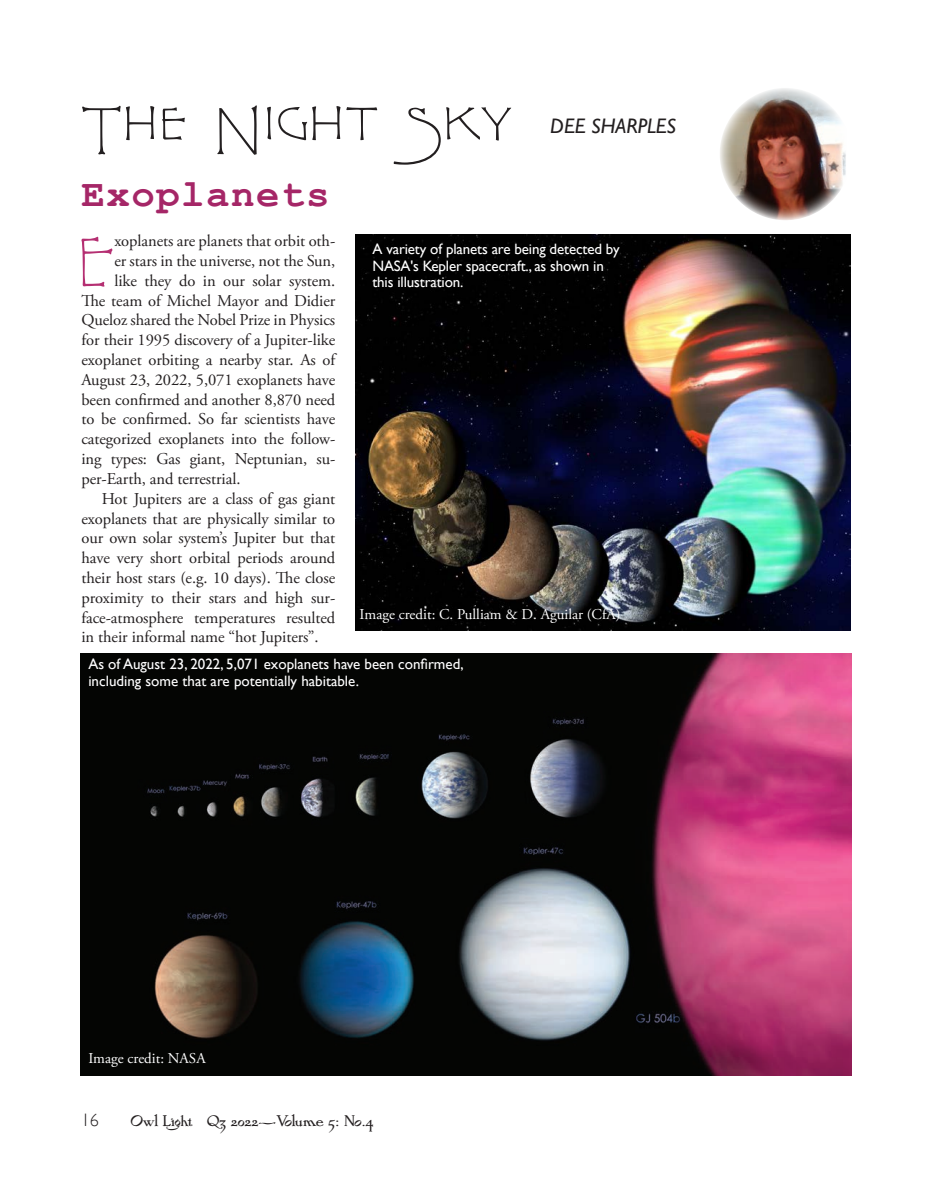
<style>
.page{position:relative;width:932px;height:1202px;background:#fff}
.page>*{position:absolute;margin:0;border:0;box-sizing:border-box;transform-origin:0 0}
.Body_indented_2022{font:92.85px "P22 FLW Terracotta";color:#b52f72}
.ColumnTitle{font:90px "P22 FLW Terracotta";color:#231f20}
.Article_Head_Gill_Sa{font:700 39px "Courier New";letter-spacing:.04em;color:#a52667}
.By_Line{font:italic 21px "Gill Sans";color:#231f20}
.t1{font:300 18px "Gill Sans";color:#231f20}
.Body_indented_2022-2{font:16.5px/19.8px "Adobe Garamond Pro";letter-spacing:-.005em;color:#231f20;text-align:justify}
.t2{font:16.5px "P22 Artsand Crafts Hunter";letter-spacing:-.01em;color:#231f20}
.t3{font:15px/16.5px "Gill Sans";letter-spacing:-.01em;color:#fff}
.Body_indented_2022-3{font:15px "Adobe Garamond Pro";color:#fff}
</style>
<div class="page">
<img style="left:720px;top:88px;width:126px;height:132px">
<img style="left:355px;top:234px;width:495px;height:396px">
<img style="left:81px;top:653px;width:770px;height:422px">
<p class="ColumnTitle" style="left:81px;top:89px;width:433px">The Night Sky</p>
<p class="Article_Head_Gill_Sa" style="left:81px;top:169px;width:250px">Exoplanets</p>
<p class="By_Line" style="left:550px;top:114px;width:127px">DEE SHARPLES</p>
<p class="Body_indented_2022" style="left:78px;top:218px;width:39px">E</p>
<p class="Body_indented_2022-2" style="left:114px;top:232px;width:222px">xoplanets are planets that orbit oth-</p>
<p class="Body_indented_2022-2" style="left:114px;top:251px;width:222px">er stars in the universe, not the Sun,</p>
<p class="Body_indented_2022-2" style="left:114px;top:271px;width:222px">like they do in our solar system.</p>
<p class="Body_indented_2022-2" style="left:81px;top:291px;width:255px">The team of Michel Mayor and Didier</p>
<p class="Body_indented_2022-2" style="left:81px;top:311px;width:255px">Queloz shared the Nobel Prize in Physics</p>
<p class="Body_indented_2022-2" style="left:81px;top:331px;width:255px">for their 1995 discovery of a Jupiter-like</p>
<p class="Body_indented_2022-2" style="left:81px;top:350px;width:255px">exoplanet orbiting a nearby star. As of</p>
<p class="Body_indented_2022-2" style="left:81px;top:370px;width:255px">August 23, 2022, 5,071 exoplanets have</p>
<p class="Body_indented_2022-2" style="left:81px;top:390px;width:255px">been confirmed and another 8,870 need</p>
<p class="Body_indented_2022-2" style="left:81px;top:410px;width:255px">to be confirmed. So far scientists have</p>
<p class="Body_indented_2022-2" style="left:81px;top:430px;width:255px">categorized exoplanets into the follow-</p>
<p class="Body_indented_2022-2" style="left:81px;top:449px;width:255px">ing types: Gas giant, Neptunian, su-</p>
<p class="Body_indented_2022-2" style="left:81px;top:469px;width:160px">per-Earth, and terrestrial.</p>
<p class="Body_indented_2022-2" style="left:81px;top:489px;width:255px;text-indent:20px">Hot Jupiters are a class of gas giant exoplanets that are physically similar to our own solar system’s Jupiter but that have very short orbital periods around their host stars (e.g. 10 days). The close proximity to their stars and high sur&shy;face-atmosphere temperatures resulted in their informal name “hot Jupiters”.</p>
<p class="t3" style="left:372px;top:241px;width:249px">A variety of planets are being detected by<br>NASA's Kepler spacecraft., as shown in this illustration.</p>
<p class="Body_indented_2022-3" style="left:359px;top:605px;width:262px">Image credit: C. Pulliam &amp; D. Aguilar (CfA)</p>
<p class="t3" style="left:88px;top:655px;width:377px">As of August 23, 2022, 5,071 exoplanets have been confirmed, including some that are potentially habitable.</p>
<p class="Body_indented_2022-3" style="left:88px;top:1049px;width:119px">Image credit: NASA</p>
<p class="t1" style="left:81px;top:1105px;width:19px">16</p>
<p class="t2" style="left:130px;top:1111px;width:245px">Owl Light Q3 2022–Volume 5: No.4</p>
</div>
